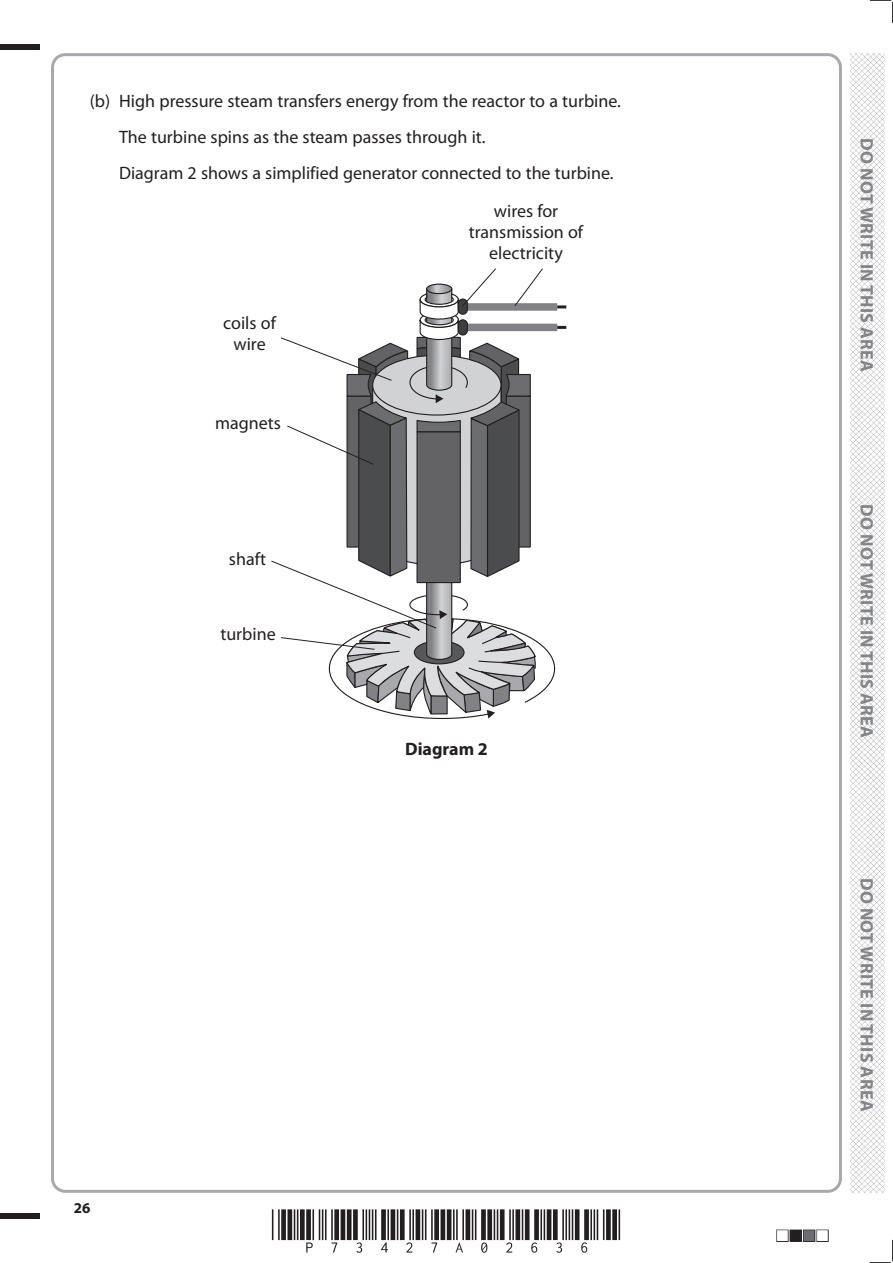
<style>
.page{position:relative;width:893px;height:1263px;background:#fff}
.page>*{position:absolute;margin:0;border:0;box-sizing:border-box;transform-origin:0 0}
.t1{font:18px/21px "Myriad Pro";color:#231f20;text-align:center}
.t2{font:700 18px "Myriad Pro";letter-spacing:.02em;color:#808285}
.t3{font:700 18px "Myriad Pro";color:#231f20}
.t4{font:700 15px "Myriad Pro";color:#231f20}
</style>
<div class="page">
<div style="left:0;top:44px;width:40px;height:5px;background:#231f20"></div>
<div style="left:0;top:1214px;width:40px;height:5px;background:#231f20"></div>
<svg style="left:870px;top:0;width:23px;height:23px"></svg>
<svg style="left:870px;top:1240px;width:23px;height:23px"></svg>
<img style="left:850px;top:53px;width:34px;height:1140px">
<svg style="left:271px;top:268px;width:295px;height:451px"></svg>
<p class="t1" style="left:119px;top:83px;width:503px;line-height:36px;text-align:left;text-indent:-29px">(b) High pressure steam transfers energy from the reactor to a turbine.<br>The turbine spins as the steam passes through it.<br>Diagram 2 shows a simplified generator connected to the turbine.</p>
<p class="t1" style="left:469px;top:201px;width:116px">wires for transmission of electricity</p>
<p class="t1" style="left:223px;top:312px;width:54px">coils of wire</p>
<p class="t1" style="left:215px;top:412px;width:67px">magnets</p>
<p class="t1" style="left:229px;top:548px;width:39px">shaft</p>
<p class="t1" style="left:220px;top:624px;width:57px">turbine</p>
<p class="t3" style="left:405px;top:737px;width:84px">Diagram 2</p>
<p class="t4" style="left:74px;top:1198px;width:18px">26</p>
<p class="t2" style="left:878px;top:138px;width:235px;rotate:90deg">DO NOT WRITE IN THIS AREA</p>
<p class="t2" style="left:878px;top:504px;width:235px;rotate:90deg">DO NOT WRITE IN THIS AREA</p>
<p class="t2" style="left:878px;top:878px;width:235px;rotate:90deg">DO NOT WRITE IN THIS AREA</p>
</div>
